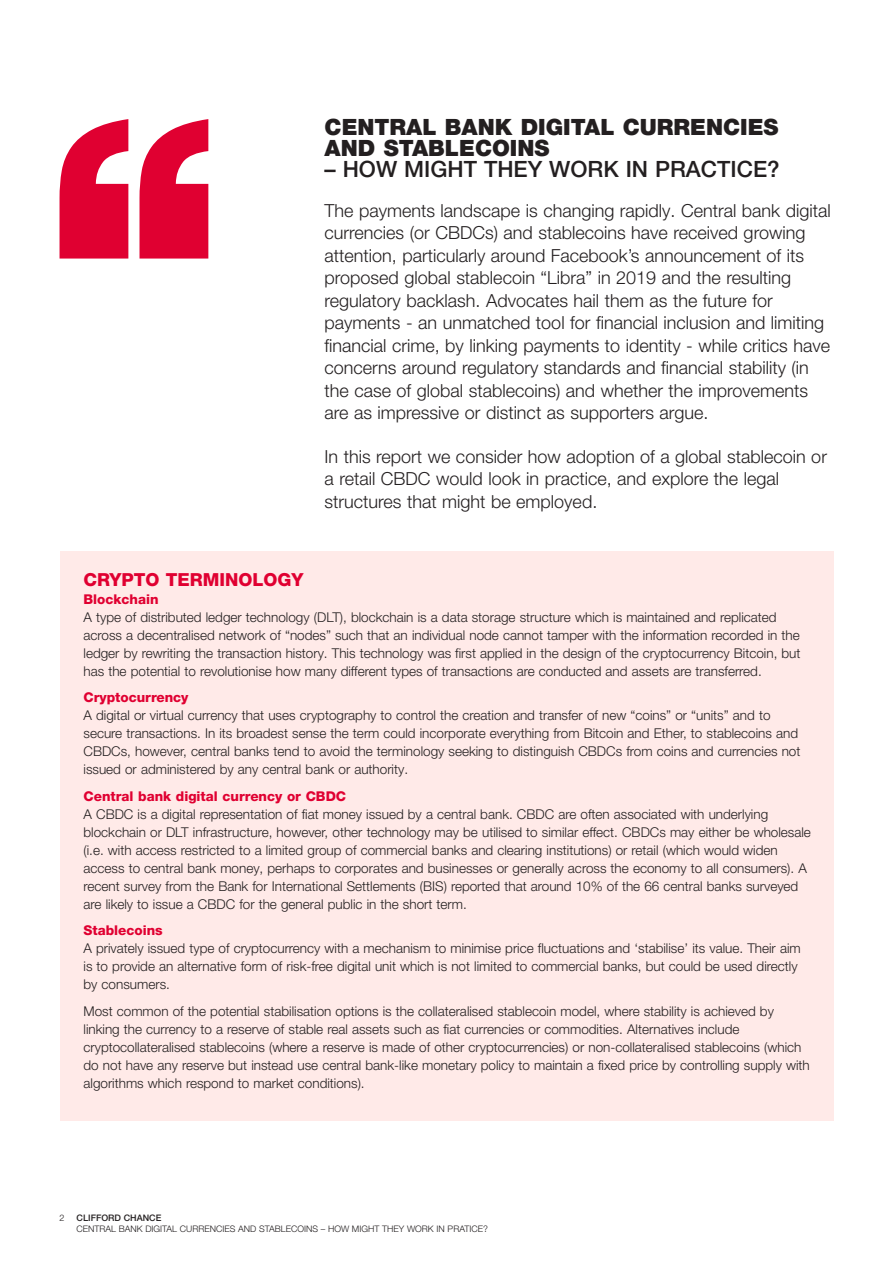
<style>
.page{position:relative;width:893px;height:1263px;background:#fff}
.page>*{position:absolute;margin:0;border:0;box-sizing:border-box;transform-origin:0 0}
._03__Page_Heading{font:900 22.5px/21px "Helvetica Neue LT Pro";color:#231f20}
._03__Page_Heading-2{font:500 22.5px "Helvetica Neue LT Pro";color:#231f20}
._04__Intro_Para{font:300 18px/22.5px "Helvetica Neue LT Pro";color:#231f20}
._05__Heading_1{font:800 18px "Helvetica Neue LT Pro";color:#e00031}
._08__Body_Text_2MM{font:300 13.5px/18px "Helvetica Neue LT Pro";color:#231f20}
._06__Heading_2{font:800 13.5px "Helvetica Neue LT Pro";color:#e00031}
._17__LEFT_CC_and_Doc{font:300 9px "Helvetica Neue LT Pro";color:#231f20}
._17__LEFT_CC_and_Doc-2{font:500 9px "Helvetica Neue LT Pro";color:#231f20}
</style>
<div class="page">
<svg style="left:60px;top:119px;width:148px;height:140px"></svg>
<div style="left:60px;top:551px;width:774px;height:569px;background:#ffeae8"></div>
<p class="_03__Page_Heading" style="left:325px;top:116px;width:456px">CENTRAL BANK DIGITAL CURRENCIES<br>AND STABLECOINS</p>
<p class="_03__Page_Heading-2" style="left:325px;top:156px;width:457px">– HOW MIGHT THEY WORK IN PRACTICE?</p>
<p class="_04__Intro_Para" style="left:325px;top:199px;width:508px">The payments landscape is changing rapidly. Central bank digital currencies (or CBDCs) and stablecoins have received growing attention, particularly around Facebook’s announcement of its proposed global stablecoin “Libra” in 2019 and the resulting regulatory backlash. Advocates hail them as the future for payments - an unmatched tool for financial inclusion and limiting financial crime, by linking payments to identity - while critics have concerns around regulatory standards and financial stability (in the case of global stablecoins) and whether the improvements are as impressive or distinct as supporters argue.</p>
<p class="_04__Intro_Para" style="left:325px;top:445px;width:504px">In this report we consider how adoption of a global stablecoin or a retail CBDC would look in practice, and explore the legal structures that might be employed.</p>
<p class="_05__Heading_1" style="left:84px;top:568px;width:221px">CRYPTO TERMINOLOGY</p>
<p class="_06__Heading_2" style="left:84px;top:591px;width:77px">Blockchain</p>
<p class="_08__Body_Text_2MM" style="left:84px;top:607px;width:718px">A type of distributed ledger technology (DLT), blockchain is a data storage structure which is maintained and replicated across a decentralised network of “nodes” such that an individual node cannot tamper with the information recorded in the ledger by rewriting the transaction history. This technology was first applied in the design of the cryptocurrency Bitcoin, but has the potential to revolutionise how many different types of transactions are conducted and assets are transferred.</p>
<p class="_06__Heading_2" style="left:84px;top:689px;width:107px">Cryptocurrency</p>
<p class="_08__Body_Text_2MM" style="left:84px;top:706px;width:718px">A digital or virtual currency that uses cryptography to control the creation and transfer of new “coins” or “units” and to secure transactions. In its broadest sense the term could incorporate everything from Bitcoin and Ether, to stablecoins and CBDCs, however, central banks tend to avoid the terminology seeking to distinguish CBDCs from coins and currencies not issued or administered by any central bank or authority.</p>
<p class="_06__Heading_2" style="left:84px;top:788px;width:264px">Central bank digital currency or CBDC</p>
<p class="_08__Body_Text_2MM" style="left:84px;top:804px;width:729px">A CBDC is a digital representation of fiat money issued by a central bank. CBDC are often associated with underlying blockchain or DLT infrastructure, however, other technology may be utilised to similar effect. CBDCs may either be wholesale (i.e. with access restricted to a limited group of commercial banks and clearing institutions) or retail (which would widen access to central bank money, perhaps to corporates and businesses or generally across the economy to all consumers). A recent survey from the Bank for International Settlements (BIS) reported that around 10% of the 66 central banks surveyed are likely to issue a CBDC for the general public in the short term.</p>
<p class="_06__Heading_2" style="left:84px;top:922px;width:81px">Stablecoins</p>
<p class="_08__Body_Text_2MM" style="left:84px;top:939px;width:719px">A privately issued type of cryptocurrency with a mechanism to minimise price fluctuations and ‘stabilise’ its value. Their aim is to provide an alternative form of risk-free digital unit which is not limited to commercial banks, but could be used directly by consumers.</p>
<p class="_08__Body_Text_2MM" style="left:84px;top:1001px;width:728px">Most common of the potential stabilisation options is the collateralised stablecoin model, where stability is achieved by linking the currency to a reserve of stable real assets such as fiat currencies or commodities. Alternatives include cryptocollateralised stablecoins (where a reserve is made of other cryptocurrencies) or non-collateralised stablecoins (which do not have any reserve but instead use central bank-like monetary policy to maintain a fixed price by controlling supply with algorithms which respond to market conditions).</p>
<p class="_17__LEFT_CC_and_Doc" style="left:60px;top:1213px;width:7px">2</p>
<p class="_17__LEFT_CC_and_Doc-2" style="left:77px;top:1213px;width:86px">CLIFFORD CHANCE</p>
<p class="_17__LEFT_CC_and_Doc" style="left:77px;top:1223px;width:413px">CENTRAL BANK DIGITAL CURRENCIES AND STABLECOINS – HOW MIGHT THEY WORK IN PRATICE?</p>
</div>
